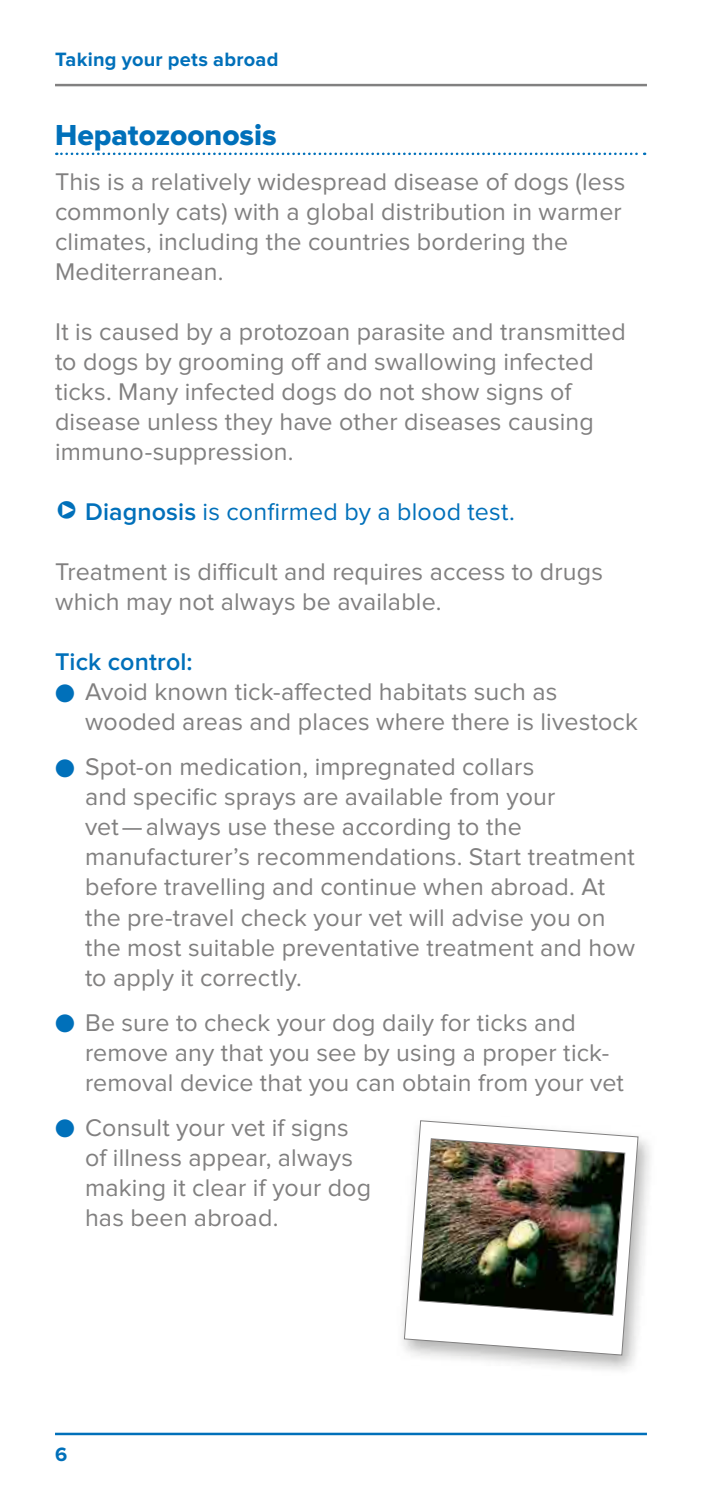
<style>
.page{position:relative;width:702px;height:1489px;background:#fff}
.page>*{position:absolute;margin:0;border:0;box-sizing:border-box;transform-origin:0 0}
.Heading_1{font:30px "Proxima Nova Extrabld";color:#0070ba}
.Body{font:25px/30px "Proxima Nova";letter-spacing:.005em;color:#818080}
.t1{font:25px "Proxima Nova";letter-spacing:.01em;color:#0070ba}
.Subhead{font:600 25px "Proxima Nova";letter-spacing:.005em;color:#0070ba}
.t2{font:700 20px "Proxima Nova";letter-spacing:.01em;color:#0070ba}
.s1{font-weight:600}
.s2{color:#0070ba}
</style>
<div class="page">
<hr style="left:55px;top:84px;width:592px;height:2px;background:#818080">
<hr style="left:55px;top:1432px;width:592px;height:2px;background:#0070ba">
<svg style="left:56px;top:153px;width:589px;height:2px"></svg>
<div style="left:396px;top:1115px;width:260px;height:262px;background:#1d1d1b;opacity:.35"></div>
<svg style="left:404px;top:1120px;width:234px;height:235px"></svg>
<img style="left:419px;top:1138px;width:206px;height:177px">
<p class="t2" style="left:55px;top:50px;width:225px">Taking your pets abroad</p>
<p class="Heading_1" style="left:55px;top:121px;width:223px">Hepatozoonosis</p>
<p class="Body" style="left:55px;top:168px;width:572px">This is a relatively widespread disease of dogs (less commonly cats) with a global distribution in warmer climates, including the countries bordering the Mediterranean.</p>
<p class="Body" style="left:55px;top:318px;width:572px">It is caused by a protozoan parasite and transmitted to dogs by grooming off and swallowing infected ticks. Many infected dogs do not show signs of disease unless they have other diseases causing immuno-suppression.</p>
<p class="t1" style="left:55px;top:500px;width:461px">❑ <span class="s1">Diagnosis</span> is confirmed by a blood test.</p>
<p class="Body" style="left:55px;top:558px;width:549px">Treatment is difficult and requires access to drugs which may not always be available.</p>
<p class="Subhead" style="left:55px;top:650px;width:139px">Tick control:</p>
<p class="Body" style="left:85px;top:678px;width:554px;text-indent:-30px"><span class="s2">●</span> Avoid known tick-affected habitats such as wooded areas and places where there is livestock</p>
<p class="Body" style="left:85px;top:753px;width:551px;text-indent:-30px"><span class="s2">●</span> Spot-on medication, impregnated collars<br>and specific sprays are available from your vet—always use these according to the manufacturer’s recommendations. Start treatment before travelling and continue when abroad. At the pre-travel check your vet will advise you on the most suitable preventative treatment and how to apply it correctly.</p>
<p class="Body" style="left:85px;top:1008px;width:540px;text-indent:-30px"><span class="s2">●</span> Be sure to check your dog daily for ticks and remove any that you see by using a proper tick&shy;removal device that you can obtain from your vet</p>
<p class="Body" style="left:85px;top:1113px;width:288px;text-indent:-30px"><span class="s2">●</span> Consult your vet if signs of illness appear, always making it clear if your dog has been abroad.</p>
<p class="t2" style="left:55px;top:1445px;width:14px">6</p>
</div>
